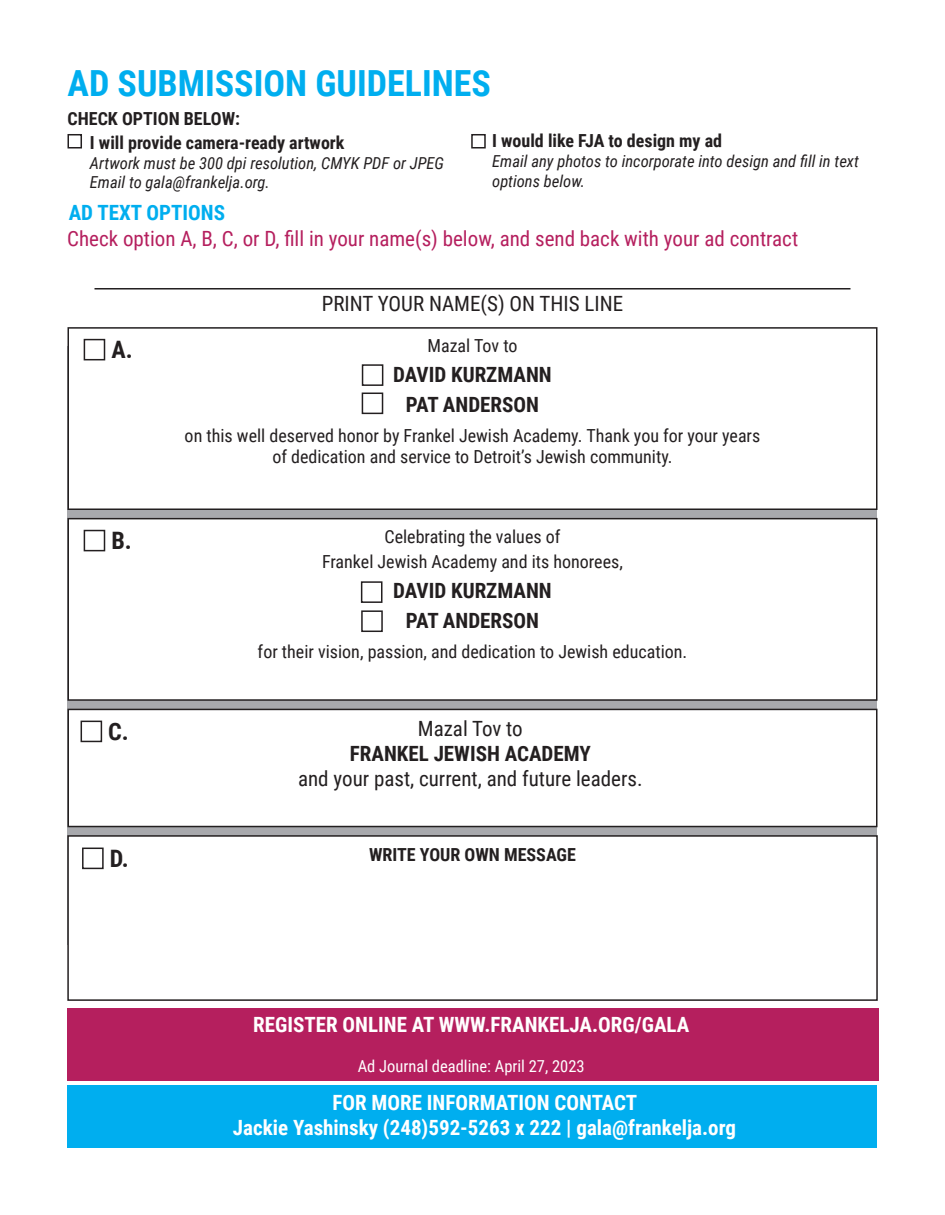
<style>
.page{position:relative;width:945px;height:1215px;background:#fff}
.page>*{position:absolute;margin:0;border:0;box-sizing:border-box;transform-origin:0 0}
.t1{font:700 36px "Roboto Condensed";color:#00aeef}
.t2{font:700 24px "Roboto Condensed";color:#231f20}
.t3{font:700 21px "Roboto Condensed";color:#fff}
.t4{font:21px "Roboto Condensed";color:#231f20}
.t5{font:21px "Roboto Condensed";color:#b51f5e}
.t6{font:700 21px "Roboto Condensed";color:#231f20}
.t7{font:700 21px "Roboto Condensed";color:#00aeef}
.t8{font:18px "Roboto Condensed";color:#231f20}
.t9{font:700 18px "Roboto Condensed";color:#231f20}
.t10{font:italic 16.5px/19.8px "Roboto Condensed";color:#231f20}
.t11{font:16.5px "Roboto Condensed";color:#fff}
</style>
<div class="page">
<div style="left:67px;top:1008px;width:811px;height:72px;background:#b51f5e"></div>
<div style="left:68px;top:347px;width:810px;height:598px;background:#a8a9ad"></div>
<hr style="left:94px;top:288px;width:756px;height:2px;background:#231f20">
<div style="left:68px;top:709px;width:809px;height:118px;background:#fff"></div>
<div style="left:68px;top:709px;width:810px;height:118px;border:2px solid #231f20"></div>
<div style="left:81px;top:721px;width:21px;height:21px;border:2px solid #231f20"></div>
<div style="left:68px;top:328px;width:809px;height:181px;background:#fff"></div>
<div style="left:68px;top:327px;width:810px;height:183px;border:2px solid #231f20"></div>
<div style="left:84px;top:339px;width:21px;height:21px;border:2px solid #231f20"></div>
<div style="left:362px;top:364px;width:21px;height:22px;border:2px solid #231f20"></div>
<div style="left:362px;top:393px;width:21px;height:21px;border:2px solid #231f20"></div>
<div style="left:68px;top:1085px;width:810px;height:63px;background:#00aeef"></div>
<div style="left:68px;top:519px;width:809px;height:181px;background:#fff"></div>
<div style="left:68px;top:518px;width:810px;height:183px;border:2px solid #231f20"></div>
<div style="left:84px;top:530px;width:21px;height:21px;border:2px solid #231f20"></div>
<div style="left:361px;top:581px;width:21px;height:22px;border:2px solid #231f20"></div>
<div style="left:361px;top:610px;width:22px;height:22px;border:2px solid #231f20"></div>
<div style="left:68px;top:836px;width:809px;height:164px;background:#fff"></div>
<div style="left:67px;top:835px;width:811px;height:166px;border:2px solid #231f20"></div>
<div style="left:82px;top:848px;width:22px;height:21px;border:2px solid #231f20"></div>
<div style="left:68px;top:134px;width:14px;height:15px;border:2px solid #231f20"></div>
<div style="left:471px;top:134px;width:15px;height:15px;border:2px solid #231f20"></div>
<p class="t1" style="left:68px;top:58px;width:425px">AD SUBMISSION GUIDELINES</p>
<p class="t9" style="left:68px;top:105px;width:174px">CHECK OPTION BELOW:</p>
<p class="t9" style="left:90px;top:130px;width:256px">I will provide camera-ready artwork</p>
<p class="t10" style="left:90px;top:152px;width:356px">Artwork must be 300 dpi resolution, CMYK PDF or JPEG<br>Email to gala@frankelja.org.</p>
<p class="t7" style="left:69px;top:198px;width:158px">AD TEXT OPTIONS</p>
<p class="t9" style="left:492px;top:128px;width:231px">I would like FJA to design my ad</p>
<p class="t10" style="left:492px;top:151px;width:368px">Email any photos to incorporate into design and fill in text options below.</p>
<p class="t5" style="left:67px;top:223px;width:733px">Check option A, B, C, or D, fill in your name(s) below, and send back with your ad contract</p>
<p class="t4" style="left:322px;top:289px;width:303px">PRINT YOUR NAME(S) ON THIS LINE</p>
<p class="t2" style="left:111px;top:333px;width:23px">A.</p>
<p class="t8" style="left:427px;top:333px;width:92px">Mazal Tov to</p>
<p class="t6" style="left:393px;top:359px;width:160px">DAVID KURZMANN</p>
<p class="t6" style="left:406px;top:389px;width:135px">PAT ANDERSON</p>
<p class="t8" style="left:185px;top:423px;width:577px">on this well deserved honor by Frankel Jewish Academy. Thank you for your years</p>
<p class="t8" style="left:272px;top:444px;width:402px">of dedication and service to Detroit’s Jewish community.</p>
<p class="t2" style="left:111px;top:524px;width:22px">B.</p>
<p class="t8" style="left:384px;top:524px;width:177px">Celebrating the values of</p>
<p class="t8" style="left:322px;top:549px;width:302px">Frankel Jewish Academy and its honorees,</p>
<p class="t6" style="left:393px;top:576px;width:160px">DAVID KURZMANN</p>
<p class="t6" style="left:406px;top:606px;width:135px">PAT ANDERSON</p>
<p class="t8" style="left:258px;top:639px;width:431px">for their vision, passion, and dedication to Jewish education.</p>
<p class="t2" style="left:108px;top:715px;width:22px">C.</p>
<p class="t4" style="left:418px;top:713px;width:107px">Mazal Tov to</p>
<p class="t6" style="left:350px;top:739px;width:242px">FRANKEL JEWISH ACADEMY</p>
<p class="t4" style="left:298px;top:764px;width:346px">and your past, current, and future leaders.</p>
<p class="t2" style="left:110px;top:842px;width:21px">D.</p>
<p class="t9" style="left:369px;top:842px;width:208px">WRITE YOUR OWN MESSAGE</p>
<p class="t3" style="left:253px;top:1010px;width:438px">REGISTER ONLINE AT WWW.FRANKELJA.ORG/GALA</p>
<p class="t11" style="left:358px;top:1055px;width:228px">Ad Journal deadline: April 27, 2023</p>
<p class="t3" style="left:332px;top:1088px;width:306px">FOR MORE INFORMATION CONTACT</p>
<p class="t3" style="left:233px;top:1113px;width:505px">Jackie Yashinsky (248)592-5263 x 222 | gala@frankelja.org</p>
</div>
